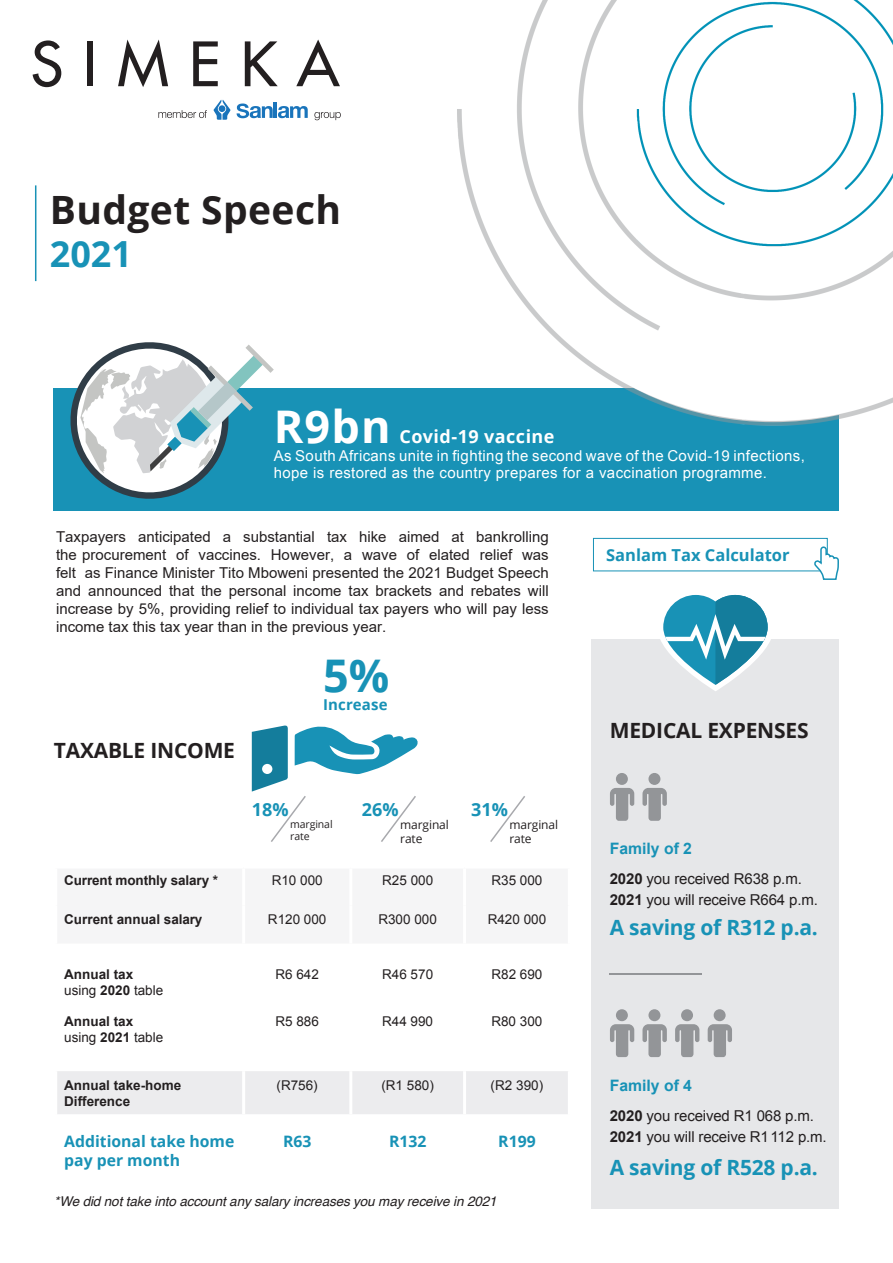
<style>
.page{position:relative;width:893px;height:1263px;background:#fff}
.page>*{position:absolute;margin:0;border:0;box-sizing:border-box;transform-origin:0 0}
.t1{font:700 45px "Open Sans";color:#fff}
.t2{font:700 45px "Open Sans";color:#1892b6}
.t3{font:700 39px "Open Sans";letter-spacing:.01em;color:#231f20}
.t4{font:700 36px "Open Sans";color:#1892b6}
.t5{font:700 21px "Open Sans";letter-spacing:-.01em;color:#1892b6}
.t6{font:700 21px "Open Sans";letter-spacing:-.01em;color:#231f20}
.t7{font:700 18px "Open Sans";letter-spacing:.025em;color:#fff}
.t8{font:700 18px "Open Sans";color:#1892b6}
.t9{font:700 16.5px "Open Sans";color:#1892b6}
.t10{font:700 15.75px/18.9px "Open Sans";color:#1892b6}
.t11{font:700 15.75px "Arial";color:#1892b6}
.t12{font:15px/18px "Arial";letter-spacing:-.01em;color:#231f20}
.t13{font:15px/17.1px "Arial";letter-spacing:.025em;color:#fff}
.t14{font:700 15px "Open Sans";letter-spacing:.01em;color:#1892b6}
.t15{font:13.5px "Arial";color:#231f20}
.t16{font:700 13.5px "Arial";color:#231f20}
.t17{font:italic 13.5px "Helvetica";letter-spacing:-.01em;color:#231f20}
.t18{font:12px "Open Sans";letter-spacing:-.01em;color:#231f20}
.t19{font:10.5px "Open Sans";letter-spacing:-.01em;color:#231f20}
.s1{font-weight:700}
</style>
<div class="page">
<div style="left:54px;top:389px;width:785px;height:122px;background:#1892b6"></div>
<div style="left:591px;top:640px;width:248px;height:569px;background:#e6e7e9"></div>
<hr style="left:274px;top:102px;width:3px;height:16px;background:#1974bb">
<svg style="left:237px;top:104px;width:71px;height:14px"></svg>
<svg style="left:214px;top:100px;width:16px;height:20px"></svg>
<svg style="left:158px;top:110px;width:49px;height:8px"></svg>
<svg style="left:314px;top:112px;width:27px;height:8px"></svg>
<svg style="left:33px;top:40px;width:28px;height:47px"></svg>
<div style="left:87px;top:41px;width:6px;height:45px;background:#231f20"></div>
<svg style="left:118px;top:40px;width:50px;height:47px"></svg>
<svg style="left:193px;top:41px;width:25px;height:45px"></svg>
<svg style="left:245px;top:41px;width:33px;height:45px"></svg>
<svg style="left:296px;top:40px;width:44px;height:46px"></svg>
<hr style="left:35px;top:185px;width:1px;height:96px;background:#1892b6">
<div style="left:57px;top:1071px;width:511px;height:43px;background:#ececee"></div>
<svg style="left:252px;top:725px;width:166px;height:117px"></svg>
<svg style="left:490px;top:796px;width:35px;height:46px"></svg>
<div style="left:593px;top:538px;width:235px;height:33px;border:1px solid #1892b6"></div>
<svg style="left:813px;top:547px;width:26px;height:33px"></svg>
<div style="left:616px;top:773px;width:12px;height:12px;background:#939598;border-radius:50%"></div>
<svg style="left:610px;top:788px;width:24px;height:33px"></svg>
<div style="left:648px;top:773px;width:12px;height:12px;background:#939598;border-radius:50%"></div>
<svg style="left:642px;top:788px;width:25px;height:33px"></svg>
<div style="left:616px;top:1009px;width:12px;height:12px;background:#939598;border-radius:50%"></div>
<svg style="left:610px;top:1024px;width:24px;height:33px"></svg>
<div style="left:648px;top:1009px;width:12px;height:12px;background:#939598;border-radius:50%"></div>
<svg style="left:642px;top:1024px;width:25px;height:33px"></svg>
<div style="left:681px;top:1009px;width:12px;height:12px;background:#939598;border-radius:50%"></div>
<svg style="left:675px;top:1024px;width:24px;height:33px"></svg>
<div style="left:714px;top:1009px;width:12px;height:12px;background:#939598;border-radius:50%"></div>
<svg style="left:708px;top:1024px;width:24px;height:33px"></svg>
<svg style="left:657px;top:594px;width:117px;height:97px"></svg>
<svg style="left:59px;top:342px;width:215px;height:157px"></svg>
<hr style="left:610px;top:973px;width:92px;height:2px;background:#939598">
<img style="left:428px;top:0;width:465px;height:426px">
<p class="t3" style="left:50px;top:183px;width:293px">Budget Speech</p>
<p class="t4" style="left:50px;top:229px;width:84px">2021</p>
<p class="t1" style="left:274px;top:395px;width:118px">R9bn</p>
<p class="t7" style="left:399px;top:424px;width:157px">Covid-19 vaccine</p>
<p class="t13" style="left:274px;top:447px;width:533px">As South Africans unite in fighting the second wave of the Covid-19 infections, hope is restored as the country prepares for a vaccination programme.</p>
<p class="t12" style="left:56px;top:528px;width:494px;text-align:justify">Taxpayers anticipated a substantial tax hike aimed at bankrolling the procurement of vaccines. However, a wave of elated relief was felt as Finance Minister Tito Mboweni presented the 2021 Budget Speech and announced that the personal income tax brackets and rebates will increase by 5%, providing relief to individual tax payers who will pay less income tax this tax year than in the previous year.</p>
<p class="t6" style="left:54px;top:735px;width:183px">TAXABLE INCOME</p>
<p class="t2" style="left:323px;top:644px;width:68px">5%</p>
<p class="t14" style="left:323px;top:694px;width:66px">Increase</p>
<p class="t8" style="left:252px;top:797px;width:38px">18%</p>
<p class="t8" style="left:362px;top:797px;width:38px">26%</p>
<p class="t19" style="left:290px;top:817px;width:44px">marginal</p>
<p class="t19" style="left:290px;top:829px;width:21px">rate</p>
<p class="t18" style="left:400px;top:816px;width:50px">marginal</p>
<p class="t18" style="left:400px;top:831px;width:24px">rate</p>
<p class="t8" style="left:471px;top:797px;width:38px">31%</p>
<p class="t18" style="left:510px;top:816px;width:50px">marginal</p>
<p class="t18" style="left:510px;top:831px;width:24px">rate</p>
<p class="t16" style="left:64px;top:872px;width:155px">Current monthly salary *</p>
<p class="t15" style="left:272px;top:872px;width:53px">R10 000</p>
<p class="t15" style="left:382px;top:872px;width:53px">R25 000</p>
<p class="t15" style="left:491px;top:872px;width:53px">R35 000</p>
<p class="t16" style="left:64px;top:910px;width:140px">Current annual salary</p>
<p class="t15" style="left:268px;top:910px;width:60px">R120 000</p>
<p class="t15" style="left:378px;top:910px;width:60px">R300 000</p>
<p class="t15" style="left:488px;top:910px;width:60px">R420 000</p>
<p class="t16" style="left:64px;top:965px;width:71px">Annual tax</p>
<p class="t15" style="left:64px;top:981px;width:101px">using <span class="s1">2020</span> table</p>
<p class="t15" style="left:275px;top:965px;width:45px">R6 642</p>
<p class="t15" style="left:382px;top:965px;width:53px">R46 570</p>
<p class="t15" style="left:491px;top:965px;width:53px">R82 690</p>
<p class="t16" style="left:64px;top:1012px;width:71px">Annual tax</p>
<p class="t15" style="left:64px;top:1028px;width:101px">using <span class="s1">2021</span> table</p>
<p class="t15" style="left:275px;top:1012px;width:45px">R5 886</p>
<p class="t15" style="left:382px;top:1012px;width:53px">R44 990</p>
<p class="t15" style="left:491px;top:1012px;width:53px">R80 300</p>
<p class="t16" style="left:64px;top:1076px;width:119px">Annual take-home</p>
<p class="t16" style="left:64px;top:1092px;width:68px">Difference</p>
<p class="t15" style="left:277px;top:1076px;width:43px">(R756)</p>
<p class="t15" style="left:381px;top:1076px;width:54px">(R1 580)</p>
<p class="t15" style="left:491px;top:1076px;width:54px">(R2 390)</p>
<p class="t10" style="left:64px;top:1132px;width:172px">Additional take home pay per month</p>
<p class="t10" style="left:283px;top:1132px;width:30px">R63</p>
<p class="t10" style="left:389px;top:1132px;width:39px">R132</p>
<p class="t10" style="left:498px;top:1132px;width:39px">R199</p>
<p class="t17" style="left:54px;top:1191px;width:444px">*We did not take into account any salary increases you may receive in 2021</p>
<p class="t9" style="left:606px;top:544px;width:185px">Sanlam Tax Calculator</p>
<p class="t6" style="left:610px;top:716px;width:200px">MEDICAL EXPENSES</p>
<p class="t11" style="left:610px;top:838px;width:84px">Family of 2</p>
<p class="t12" style="left:610px;top:868px;width:210px;line-height:21px"><span class="s1">2020</span> you received R638 p.m.<br><span class="s1">2021</span> you will receive R664 p.m.</p>
<p class="t5" style="left:610px;top:912px;width:210px">A saving of R312 p.a.</p>
<p class="t11" style="left:610px;top:1075px;width:84px">Family of 4</p>
<p class="t12" style="left:610px;top:1105px;width:218px;line-height:21px"><span class="s1">2020</span> you received R1 068 p.m.<br><span class="s1">2021</span> you will receive R1112 p.m.</p>
<p class="t5" style="left:610px;top:1152px;width:210px">A saving of R528 p.a.</p>
</div>
